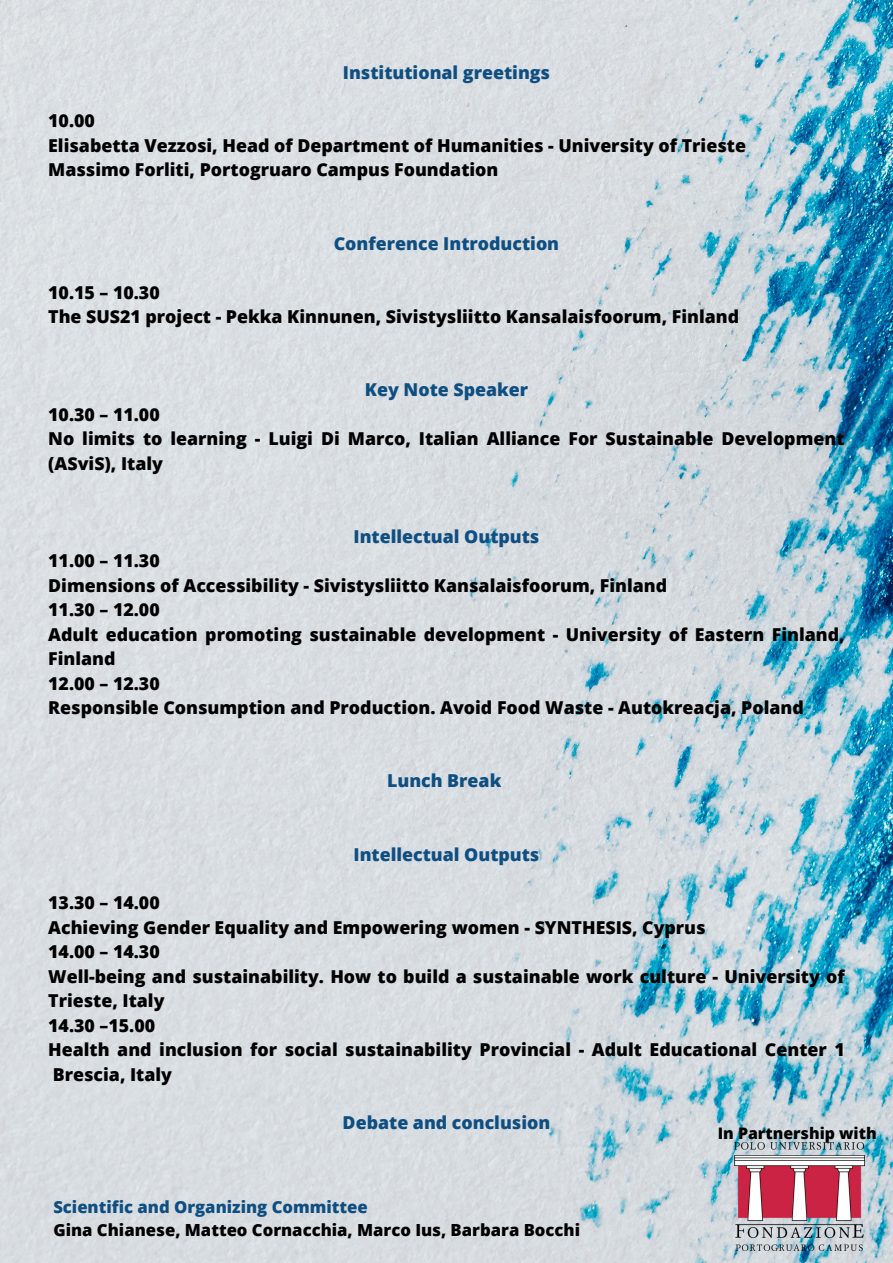
<style>
.page{position:relative;width:893px;height:1263px;background:#fff}
.page>*{position:absolute;margin:0;border:0;box-sizing:border-box;transform-origin:0 0}
.t1{font:800 17.77px/24.5px "Open Sans";color:#000}
.t2{font:800 17.77px "Open Sans";color:#0f4e81}
.t3{font:800 16.65px "Open Sans";color:#000}
.t4{font:800 16.65px "Open Sans";color:#0f4e81}
.t5{font:800 15.9px "Open Sans";color:#000}
</style>
<div class="page">
<img style="left:0;top:0;width:893px;height:1263px">
<img style="left:734px;top:1142px;width:130px;height:108px">
<p class="t2" style="left:343px;top:60px;width:209px">Institutional greetings</p>
<p class="t1" style="left:48px;top:108px;width:699px">10.00<br>Elisabetta Vezzosi, Head of Department of Humanities - University of Trieste<br>Massimo Forliti, Portogruaro Campus Foundation</p>
<p class="t2" style="left:334px;top:231px;width:227px">Conference Introduction</p>
<p class="t1" style="left:48px;top:279px;width:692px">10.15 – 10.30<br>The SUS21 project - Pekka Kinnunen, Sivistysliitto Kansalaisfoorum, Finland</p>
<p class="t2" style="left:365px;top:377px;width:165px">Key Note Speaker</p>
<p class="t1" style="left:48px;top:402px;width:798px">10.30 – 11.00<br>No limits to learning - Luigi Di Marco, Italian Alliance For Sustainable Development (ASviS), Italy</p>
<p class="t2" style="left:353px;top:524px;width:187px">Intellectual Outputs</p>
<p class="t1" style="left:48px;top:548px;width:798px">11.00 – 11.30<br>Dimensions of Accessibility - Sivistysliitto Kansalaisfoorum, Finland<br>11.30 – 12.00<br>Adult education promoting sustainable development - University of Eastern Finland, Finland<br>12.00 – 12.30<br>Responsible Consumption and Production. Avoid Food Waste - Autokreacja, Poland</p>
<p class="t2" style="left:387px;top:768px;width:116px">Lunch Break</p>
<p class="t2" style="left:353px;top:841px;width:187px">Intellectual Outputs</p>
<p class="t1" style="left:48px;top:890px;width:798px">13.30 – 14.00<br>Achieving Gender Equality and Empowering women - SYNTHESIS, Cyprus<br>14.00 – 14.30<br>Well-being and sustainability. How to build a sustainable work culture - University of Trieste, Italy<br>14.30 –15.00<br>Health and inclusion for social sustainability Provincial - Adult Educational Center 1<br>Brescia, Italy</p>
<p class="t2" style="left:343px;top:1110px;width:209px">Debate and conclusion</p>
<p class="t5" style="left:718px;top:1122px;width:160px">In Partnership with</p>
<p class="t4" style="left:53px;top:1195px;width:316px">Scientific and Organizing Committee</p>
<p class="t3" style="left:53px;top:1218px;width:528px">Gina Chianese, Matteo Cornacchia, Marco Ius, Barbara Bocchi</p>
</div>
